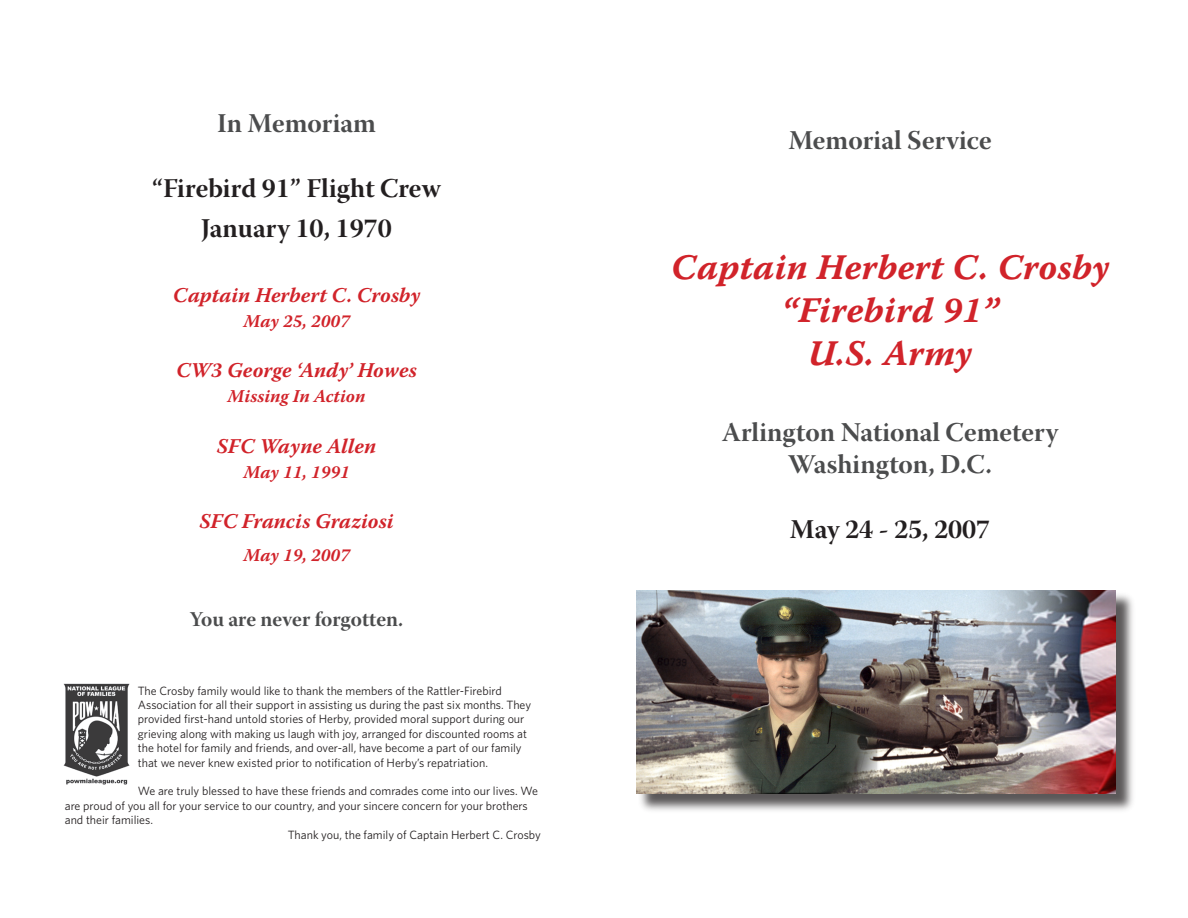
<style>
.page{position:relative;width:1188px;height:918px;background:#fff}
.page>*{position:absolute;margin:0;border:0;box-sizing:border-box;transform-origin:0 0}
.t1{font:36px "Warnock Pro Bold It Capt";color:#d1232a}
.t2{font:27px "Warnock Pro Bold Subh";color:#4b4c4d}
.t3{font:27px "Warnock Pro Bold Subh";color:#231f20}
.t4{font:italic 700 21px "Warnock Pro";color:#d1232a}
.t5{font:21px "Warnock Pro Bold Subh";color:#4b4c4d}
.t6{font:italic 700 18px "Warnock Pro";color:#d1232a}
.no_hyp{font:12px/14.4px "Whitney";color:#231f20}
</style>
<div class="page">
<div style="left:638px;top:592px;width:498px;height:222px;background:#231f20;opacity:.75"></div>
<img style="left:636px;top:590px;width:480px;height:204px">
<img style="left:63px;top:683px;width:67px;height:102px">
<p class="t2" style="left:217px;top:107px;width:161px">In Memoriam</p>
<p class="t3" style="left:152px;top:172px;width:290px">“Firebird 91” Flight Crew</p>
<p class="t3" style="left:201px;top:212px;width:192px">January 10, 1970</p>
<p class="t4" style="left:173px;top:282px;width:249px">Captain Herbert C. Crosby</p>
<p class="t6" style="left:243px;top:310px;width:108px">May 25, 2007</p>
<p class="t4" style="left:176px;top:358px;width:242px">CW3 George ‘Andy’ Howes</p>
<p class="t6" style="left:228px;top:386px;width:139px">Missing In Action</p>
<p class="t4" style="left:217px;top:433px;width:161px">SFC Wayne Allen</p>
<p class="t6" style="left:243px;top:461px;width:108px">May 11, 1991</p>
<p class="t4" style="left:199px;top:509px;width:196px">SFC Francis Graziosi</p>
<p class="t6" style="left:243px;top:544px;width:108px">May 19, 2007</p>
<p class="t5" style="left:190px;top:606px;width:215px">You are never forgotten.</p>
<p class="no_hyp" style="left:138px;top:683px;width:395px">The Crosby family would like to thank the members of the Rattler-Firebird Association for all their support in assisting us during the past six months. They provided first-hand untold stories of Herby, provided moral support during our grieving along with making us laugh with joy, arranged for discounted rooms at the hotel for family and friends, and over-all, have become a part of our family that we never knew existed prior to notification of Herby’s repatriation.</p>
<p class="no_hyp" style="left:65px;top:784px;width:475px;text-indent:73px">We are truly blessed to have these friends and comrades come into our lives. We are proud of you all for your service to our country, and your sincere concern for your brothers and their families.</p>
<p class="no_hyp" style="left:288px;top:827px;width:255px">Thank you, the family of Captain Herbert C. Crosby</p>
<p class="t2" style="left:788px;top:124px;width:205px">Memorial Service</p>
<p class="t1" style="left:671px;top:245px;width:440px">Captain Herbert C. Crosby</p>
<p class="t1" style="left:781px;top:288px;width:219px">“Firebird 91”</p>
<p class="t1" style="left:808px;top:332px;width:166px">U.S. Army</p>
<p class="t2" style="left:722px;top:416px;width:338px">Arlington National Cemetery</p>
<p class="t2" style="left:788px;top:448px;width:205px">Washington, D.C.</p>
<p class="t3" style="left:790px;top:513px;width:202px">May 24 - 25, 2007</p>
</div>
